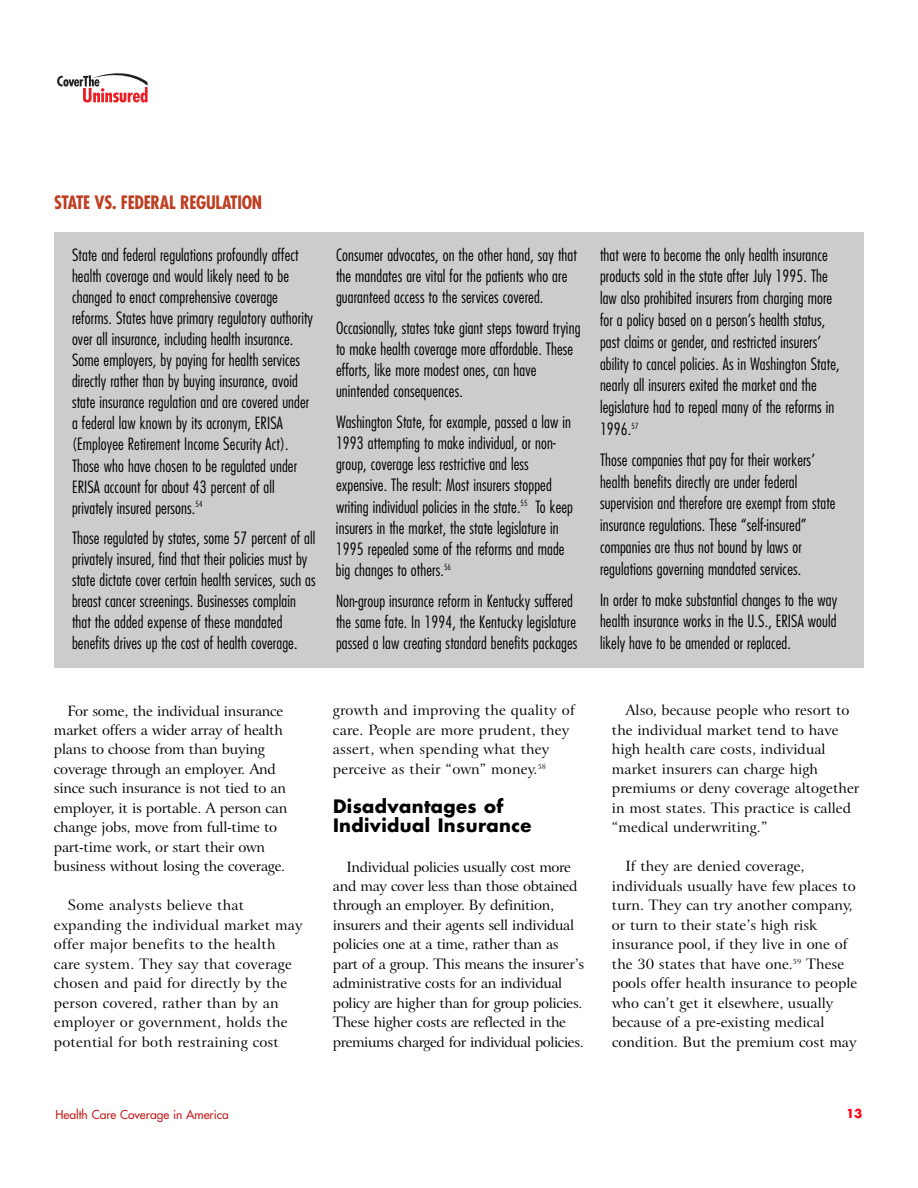
<style>
.page{position:relative;width:918px;height:1188px;background:#fff}
.page>*{position:absolute;margin:0;border:0;box-sizing:border-box;transform-origin:0 0}
.t1{font:700 18px/19.5px "Futura";letter-spacing:.02em;color:#000}
.t2{font:700 condensed 18px "Futura";letter-spacing:-.015em;color:#be3e21}
.t3{font:300 condensed 16.5px/21.1px "Futura";letter-spacing:.01em;color:#000}
.t4{font:14.25px/19.5px "Arrus BT";color:#000}
.t5{font:14.25px/19.5px "Arrus BT";letter-spacing:-.025em;color:#000}
.t6{font:14.25px/19.5px "Arrus BT";letter-spacing:-.02em;color:#000}
.t7{font:12px "Futura";color:#c21f1d}
.t8{font:700 12px "Futura";color:#ff000f}
</style>
<div class="page">
<svg style="left:57px;top:73px;width:91px;height:30px"></svg>
<div style="left:54px;top:232px;width:810px;height:436px;background:#ccc"></div>
<p class="t2" style="left:54px;top:194px;width:210px">STATE VS. FEDERAL REGULATION</p>
<p class="t3" style="left:72px;top:245px;width:243px">State and federal regulations profoundly affect health coverage and would likely need to be changed to enact comprehensive coverage reforms. States have primary regulatory authority over all insurance, including health insurance.<br>Some employers, by paying for health services directly rather than by buying insurance, avoid state insurance regulation and are covered under a federal law known by its acronym, ERISA (Employee Retirement Income Security Act).<br>Those who have chosen to be regulated under ERISA account for about 43 percent of all privately insured persons.<sup>54</sup></p>
<p class="t3" style="left:72px;top:528px;width:245px">Those regulated by states, some 57 percent of all privately insured, find that their policies must by state dictate cover certain health services, such as breast cancer screenings. Businesses complain that the added expense of these mandated benefits drives up the cost of health coverage.</p>
<p class="t3" style="left:336px;top:245px;width:243px">Consumer advocates, on the other hand, say that the mandates are vital for the patients who are guaranteed access to the services covered.</p>
<p class="t3" style="left:336px;top:318px;width:246px">Occasionally, states take giant steps toward trying to make health coverage more affordable. These efforts, like more modest ones, can have unintended consequences.</p>
<p class="t3" style="left:336px;top:412px;width:239px">Washington State, for example, passed a law in 1993 attempting to make individual, or non&shy;group, coverage less restrictive and less expensive. The result: Most insurers stopped writing individual policies in the state.<sup>55</sup> To keep insurers in the market, the state legislature in 1995 repealed some of the reforms and made big changes to others.<sup>56</sup></p>
<p class="t3" style="left:336px;top:591px;width:243px">Non-group insurance reform in Kentucky suffered the same fate. In 1994, the Kentucky legislature passed a law creating standard benefits packages</p>
<p class="t3" style="left:600px;top:245px;width:241px;line-height:21.8px">that were to become the only health insurance products sold in the state after July 1995. The law also prohibited insurers from charging more for a policy based on a person’s health status, past claims or gender, and restricted insurers’ ability to cancel policies. As in Washington State, nearly all insurers exited the market and the legislature had to repeal many of the reforms in 1996.<sup>57</sup></p>
<p class="t3" style="left:600px;top:450px;width:237px;line-height:21.8px">Those companies that pay for their workers’ health benefits directly are under federal supervision and therefore are exempt from state insurance regulations. These “self-insured” companies are thus not bound by laws or regulations governing mandated services.</p>
<p class="t3" style="left:600px;top:590px;width:239px;line-height:21.8px;text-align:justify">In order to make substantial changes to the way health insurance works in the U.S., ERISA would likely have to be amended or replaced.</p>
<p class="t6" style="left:54px;top:703px;width:235px;text-indent:14px">For some, the individual insurance market offers a wider array of health plans to choose from than buying coverage through an employer. And since such insurance is not tied to an employer, it is portable. A person can change jobs, move from full-time to part-time work, or start their own business without losing the coverage.</p>
<p class="t4" style="left:54px;top:898px;width:250px;text-indent:14px">Some analysts believe that expanding the individual market may offer major benefits to the health care system. They say that coverage chosen and paid for directly by the person covered, rather than by an employer or government, holds the potential for both restraining cost</p>
<p class="t4" style="left:333px;top:703px;width:243px">growth and improving the quality of care. People are more prudent, they assert, when spending what they perceive as their “own” money.<sup>58</sup></p>
<p class="t1" style="left:333px;top:798px;width:200px">Disadvantages of<br>Individual Insurance</p>
<p class="t5" style="left:333px;top:859px;width:253px;text-indent:14px">Individual policies usually cost more and may cover less than those obtained through an employer. By definition, insurers and their agents sell individual policies one at a time, rather than as part of a group. This means the insurer’s administrative costs for an individual policy are higher than for group policies.<br>These higher costs are reflected in the premiums charged for individual policies.</p>
<p class="t4" style="left:612px;top:703px;width:249px;text-indent:14px">Also, because people who resort to the individual market tend to have high health care costs, individual market insurers can charge high premiums or deny coverage altogether in most states. This practice is called “medical underwriting.”</p>
<p class="t4" style="left:612px;top:859px;width:247px;text-indent:14px">If they are denied coverage, individuals usually have few places to turn. They can try another company, or turn to their state’s high risk insurance pool, if they live in one of the 30 states that have one.<sup>59</sup> These pools offer health insurance to people who can’t get it elsewhere, usually because of a pre-existing medical condition. But the premium cost may</p>
<p class="t7" style="left:56px;top:1108px;width:175px">Health Care Coverage in America</p>
<p class="t8" style="left:846px;top:1108px;width:18px">13</p>
</div>
